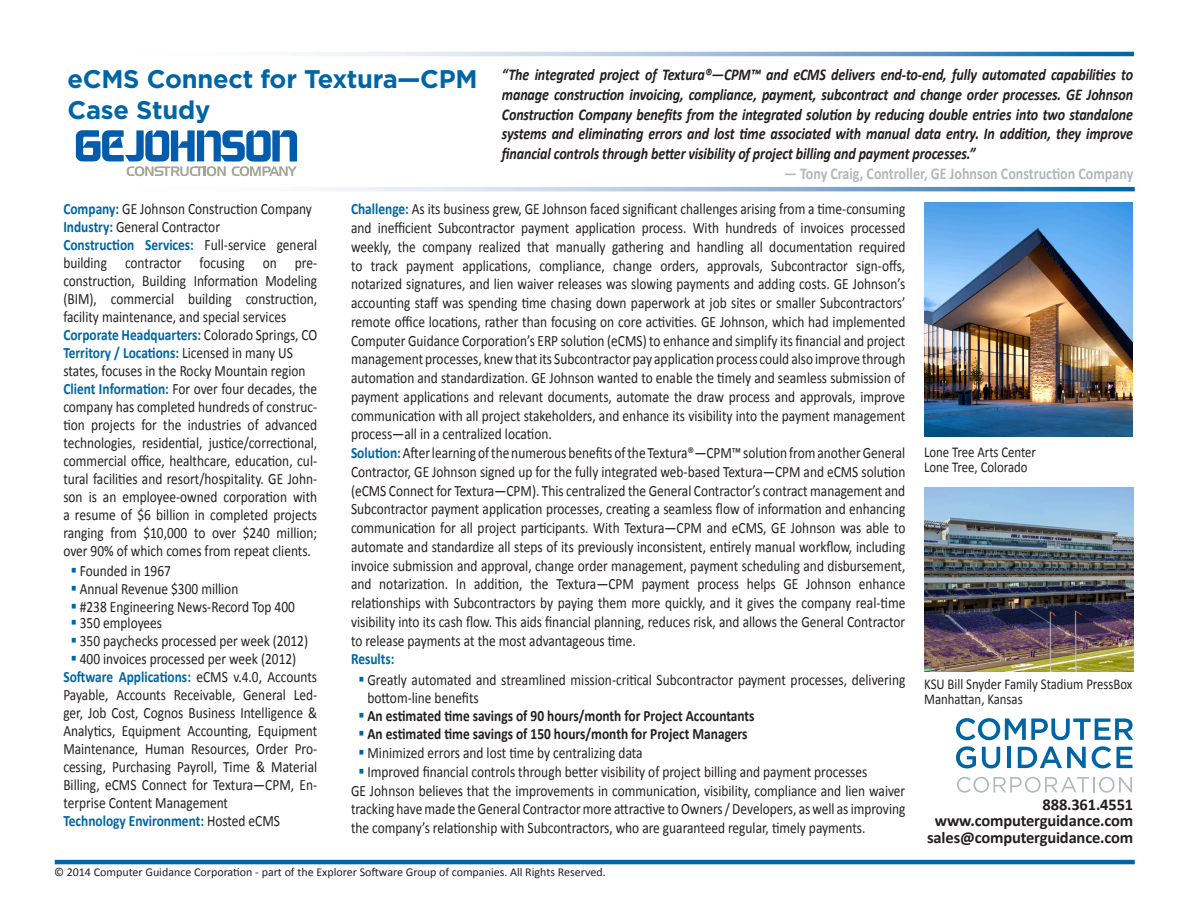
<style>
.page{position:relative;width:1188px;height:918px;background:#fff}
.page>*{position:absolute;margin:0;border:0;box-sizing:border-box;transform-origin:0 0}
.t1{font:700 25.5px/30.6px "Gotham";letter-spacing:-.01em;color:#0065a4}
.t2{font:italic 700 16.5px/19.8px "Calibri";letter-spacing:-.01em;color:#231f20;text-align:justify;scale:.85 1}
.t3{font:700 16.5px "Calibri";letter-spacing:-.01em;color:#231f20}
.t4{font:700 16.5px "Calibri";color:#b2b7bb;scale:.85 1}
.Paragraph_Style_1{font:15.75px/18.8px "Calibri";color:#231f20;text-align:justify;scale:.85 1}
.Paragraph_Style_1-2{font:700 15.75px "Calibri";color:#231f20;scale:.85 1}
.t5{font:700 15.75px "Calibri";color:#0065a4;scale:.85 1}
.t6{font:15px/15px "Calibri";color:#231f20;scale:.85 1}
.t7{font:12px "Calibri";color:#231f20}
.s1{font-weight:700;color:#0065a4}
.s2{font-weight:400;color:#231f20}
</style>
<div class="page">
<svg style="left:76px;top:130px;width:221px;height:46px"></svg>
<svg style="left:309px;top:187px;width:826px;height:4px;background:#92b8d8"></svg>
<svg style="left:309px;top:52px;width:825px;height:4px;background:#92b8d8"></svg>
<hr style="left:55px;top:860px;width:1080px;height:4px;background:#0065a4">
<svg style="left:956px;top:718px;width:177px;height:22px"></svg>
<svg style="left:956px;top:746px;width:20px;height:22px"></svg>
<svg style="left:982px;top:747px;width:18px;height:21px"></svg>
<hr style="left:1007px;top:747px;width:4px;height:21px;background:#0065a4">
<svg style="left:1018px;top:747px;width:68px;height:21px"></svg>
<svg style="left:1092px;top:746px;width:19px;height:22px"></svg>
<svg style="left:1117px;top:747px;width:16px;height:21px"></svg>
<svg style="left:957px;top:777px;width:175px;height:16px"></svg>
<img style="left:924px;top:202px;width:209px;height:234px">
<img style="left:924px;top:488px;width:209px;height:184px">
<p class="t1" style="left:68px;top:63px;width:412px">eCMS Connect for Textura—CPM<br>Case Study</p>
<p class="t2" style="left:502px;top:65px;width:744px">“The integrated project of Textura®—CPM™ and eCMS delivers end-to-end, fully automated capabilities to manage construction invoicing, compliance, payment, subcontract and change order processes. GE Johnson Construction Company benefits from the integrated solution by reducing double entries into two standalone systems and eliminating errors and lost time associated with manual data entry. In addition, they improve financial controls through better visibility of project billing and payment processes.”</p>
<p class="t4" style="left:784px;top:163px;width:412px">— Tony Craig, Controller, GE Johnson Construction Company</p>
<p class="Paragraph_Style_1" style="left:63px;top:200px;width:294px"><span class="s1">Company:</span> GE Johnson Construction Company</p>
<p class="Paragraph_Style_1" style="left:63px;top:218px;width:186px"><span class="s1">Industry:</span> General Contractor</p>
<p class="Paragraph_Style_1" style="left:63px;top:236px;width:300px;line-height:18px"><span class="s1">Construction Services:</span> Full-service general building contractor focusing on pre&shy;construction, Building Information Modeling (BIM), commercial building construction, facility maintenance, and special services</p>
<p class="t5" style="left:63px;top:325px;width:300px">Corporate Headquarters: <span class="s2">Colorado Springs, CO</span></p>
<p class="Paragraph_Style_1" style="left:63px;top:344px;width:286px;line-height:18px"><span class="s1">Territory / Locations:</span> Licensed in many US states, focuses in the Rocky Mountain region</p>
<p class="Paragraph_Style_1" style="left:63px;top:380px;width:300px;line-height:18px"><span class="s1">Client Information:</span> For over four decades, the company has completed hundreds of construc&shy;tion projects for the industries of advanced technologies, residential, justice/correctional, commercial office, healthcare, education, cul&shy;tural facilities and resort/hospitality. GE John&shy;son is an employee-owned corporation with a resume of $6 billion in completed projects ranging from $10,000 to over $240 million; over 90% of which comes from repeat clients.</p>
<p class="Paragraph_Style_1" style="left:80px;top:561px;width:109px">Founded in 1967</p>
<p class="Paragraph_Style_1" style="left:80px;top:579px;width:188px">Annual Revenue $300 million</p>
<p class="Paragraph_Style_1" style="left:80px;top:597px;width:255px">#238 Engineering News-Record Top 400</p>
<p class="Paragraph_Style_1" style="left:80px;top:614px;width:98px">350 employees</p>
<p class="Paragraph_Style_1" style="left:80px;top:632px;width:270px">350 paychecks processed per week (2012)</p>
<p class="Paragraph_Style_1" style="left:80px;top:650px;width:256px">400 invoices processed per week (2012)</p>
<p class="Paragraph_Style_1" style="left:63px;top:668px;width:300px;line-height:18px"><span class="s1">Software Applications:</span> eCMS v.4.0, Accounts Payable, Accounts Receivable, General Led&shy;ger, Job Cost, Cognos Business Intelligence &amp; Analytics, Equipment Accounting, Equipment Maintenance, Human Resources, Order Pro&shy;cessing, Purchasing Payroll, Time &amp; Material Billing, eCMS Connect for Textura—CPM, En&shy;terprise Content Management</p>
<p class="t5" style="left:63px;top:811px;width:256px">Technology Environment: <span class="s2">Hosted eCMS</span></p>
<p class="Paragraph_Style_1" style="left:351px;top:200px;width:654px"><span class="s1">Challenge:</span> As its business grew, GE Johnson faced significant challenges arising from a time-consuming and inefficient Subcontractor payment application process. With hundreds of invoices processed weekly, the company realized that manually gathering and handling all documentation required to track payment applications, compliance, change orders, approvals, Subcontractor sign-offs, notarized signatures, and lien waiver releases was slowing payments and adding costs. GE Johnson’s accounting staff was spending time chasing down paperwork at job sites or smaller Subcontractors’ remote office locations, rather than focusing on core activities. GE Johnson, which had implemented Computer Guidance Corporation’s ERP solution (eCMS) to enhance and simplify its financial and project management processes, knew that its Subcontractor pay application process could also improve through automation and standardization. GE Johnson wanted to enable the timely and seamless submission of payment applications and relevant documents, automate the draw process and approvals, improve communication with all project stakeholders, and enhance its visibility into the payment management process—all in a centralized location.</p>
<p class="Paragraph_Style_1" style="left:351px;top:444px;width:654px"><span class="s1">Solution:</span> After learning of the numerous benefits of the Textura®—CPM™ solution from another General Contractor, GE Johnson signed up for the fully integrated web-based Textura—CPM and eCMS solution (eCMS Connect for Textura—CPM). This centralized the General Contractor’s contract management and Subcontractor payment application processes, creating a seamless flow of information and enhancing communication for all project participants. With Textura—CPM and eCMS, GE Johnson was able to automate and standardize all steps of its previously inconsistent, entirely manual workflow, including invoice submission and approval, change order management, payment scheduling and disbursement, and notarization. In addition, the Textura—CPM payment process helps GE Johnson enhance relationships with Subcontractors by paying them more quickly, and it gives the company real-time visibility into its cash flow. This aids financial planning, reduces risk, and allows the General Contractor to release payments at the most advantageous time.</p>
<p class="t5" style="left:351px;top:649px;width:53px">Results:</p>
<p class="Paragraph_Style_1" style="left:368px;top:670px;width:634px">Greatly automated and streamlined mission-critical Subcontractor payment processes, delivering bottom-line benefits</p>
<p class="Paragraph_Style_1-2" style="left:368px;top:705px;width:457px">An estimated time savings of 90 hours/month for Project Accountants</p>
<p class="Paragraph_Style_1-2" style="left:368px;top:724px;width:449px">An estimated time savings of 150 hours/month for Project Managers</p>
<p class="Paragraph_Style_1" style="left:368px;top:744px;width:325px">Minimized errors and lost time by centralizing data</p>
<p class="Paragraph_Style_1" style="left:368px;top:762px;width:590px">Improved financial controls through better visibility of project billing and payment processes</p>
<p class="Paragraph_Style_1" style="left:351px;top:781px;width:654px">GE Johnson believes that the improvements in communication, visibility, compliance and lien waiver tracking have made the General Contractor more attractive to Owners / Developers, as well as improving the company’s relationship with Subcontractors, who are guaranteed regular, timely payments.</p>
<p class="t7" style="left:54px;top:864px;width:553px">© 2014 Computer Guidance Corporation - part of the Explorer Software Group of companies. All Rights Reserved.</p>
<p class="t6" style="left:924px;top:445px;width:133px">Lone Tree Arts Center</p>
<p class="t6" style="left:924px;top:460px;width:123px">Lone Tree, Colorado</p>
<p class="t6" style="left:924px;top:677px;width:246px">KSU Bill Snyder Family Stadium PressBox<br>Manhattan, Kansas</p>
<p class="t3" style="left:1043px;top:794px;width:92px">888.361.4551</p>
<p class="t3" style="left:935px;top:810px;width:200px">www.computerguidance.com</p>
<p class="t3" style="left:927px;top:827px;width:208px">sales@computerguidance.com</p>
</div>
